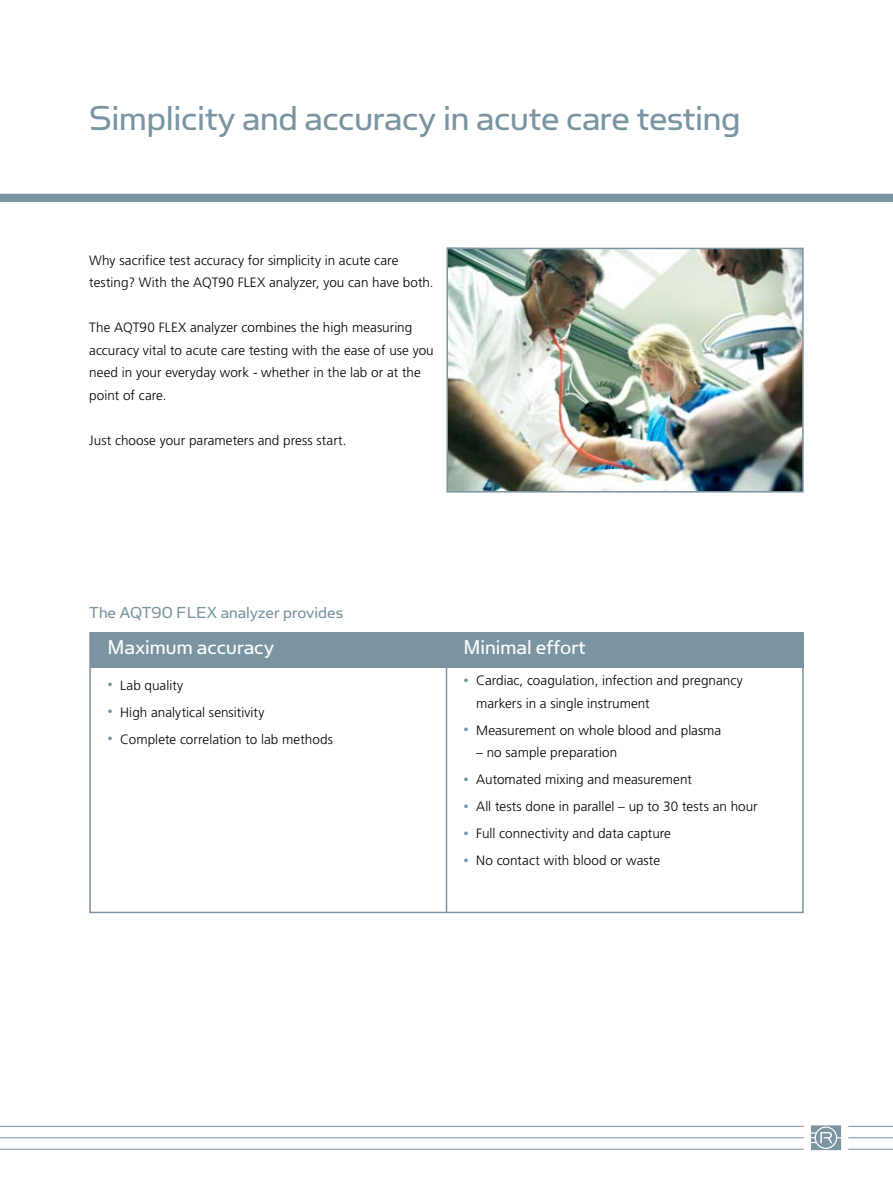
<style>
.page{position:relative;width:893px;height:1187px;background:#fff}
.page>*{position:absolute;margin:0;border:0;box-sizing:border-box;transform-origin:0 0}
.t1{font:39px "Simian Text Orangutan";letter-spacing:-.01em;color:#7a94a2}
.t2{font:22.5px "Simian Text Orangutan";color:#fff}
.t3{font:18px "Simian Text Orangutan";color:#7a94a2}
.t4{font:300 13.5px/22.5px "Frutiger";letter-spacing:.005em;color:#000}
.s1{font-size:10.5px;color:#7a94a2}
</style>
<div class="page">
<img style="left:446px;top:247px;width:358px;height:246px">
<div style="left:90px;top:632px;width:714px;height:35px;background:#7a94a2"></div>
<div style="left:89px;top:632px;width:715px;height:281px;border:2px solid #7a94a2"></div>
<hr style="left:446px;top:642px;width:1px;height:270px;background:#7a94a2">
<div style="left:0;top:194px;width:893px;height:8px;background:#7a94a2"></div>
<hr style="left:0;top:1137px;width:893px;height:1px;background:#7a94a2">
<hr style="left:0;top:1148px;width:893px;height:1px;background:#7a94a2">
<hr style="left:0;top:1125px;width:893px;height:1px;background:#7a94a2">
<div style="left:805px;top:1089px;width:42px;height:96px;background:#fff"></div>
<svg style="left:811px;top:1125px;width:30px;height:24px"></svg>
<h1 class="t1" style="left:89px;top:96px;width:653px">Simplicity and accuracy in acute care testing</h1>
<p class="t4" style="left:89px;top:249px;width:346px">Why sacrifice test accuracy for simplicity in acute care testing? With the AQT90 FLEX analyzer, you can have both.</p>
<p class="t4" style="left:89px;top:316px;width:346px">The AQT90 FLEX analyzer combines the high measuring accuracy vital to acute care testing with the ease of use you need in your everyday work - whether in the lab or at the point of care.</p>
<p class="t4" style="left:89px;top:429px;width:259px">Just choose your parameters and press start.</p>
<h3 class="t3" style="left:89px;top:602px;width:255px">The AQT90 FLEX analyzer provides</h3>
<h2 class="t2" style="left:107px;top:635px;width:168px">Maximum accuracy</h2>
<p class="t4" style="left:107px;top:674px;width:77px"><span class="s1">•</span> Lab quality</p>
<p class="t4" style="left:107px;top:701px;width:159px"><span class="s1">•</span> High analytical sensitivity</p>
<p class="t4" style="left:107px;top:728px;width:227px"><span class="s1">•</span> Complete correlation to lab methods</p>
<h2 class="t2" style="left:463px;top:635px;width:124px">Minimal effort</h2>
<p class="t4" style="left:476px;top:669px;width:268px;text-indent:-13px"><span class="s1">•</span> Cardiac, coagulation, infection and pregnancy markers in a single instrument</p>
<p class="t4" style="left:463px;top:719px;width:259px"><span class="s1">•</span> Measurement on whole blood and plasma</p>
<p class="t4" style="left:476px;top:741px;width:143px">– no sample preparation</p>
<p class="t4" style="left:463px;top:768px;width:230px"><span class="s1">•</span> Automated mixing and measurement</p>
<p class="t4" style="left:463px;top:795px;width:296px"><span class="s1">•</span> All tests done in parallel – up to 30 tests an hour</p>
<p class="t4" style="left:463px;top:822px;width:209px"><span class="s1">•</span> Full connectivity and data capture</p>
<p class="t4" style="left:463px;top:849px;width:198px"><span class="s1">•</span> No contact with blood or waste</p>
</div>
